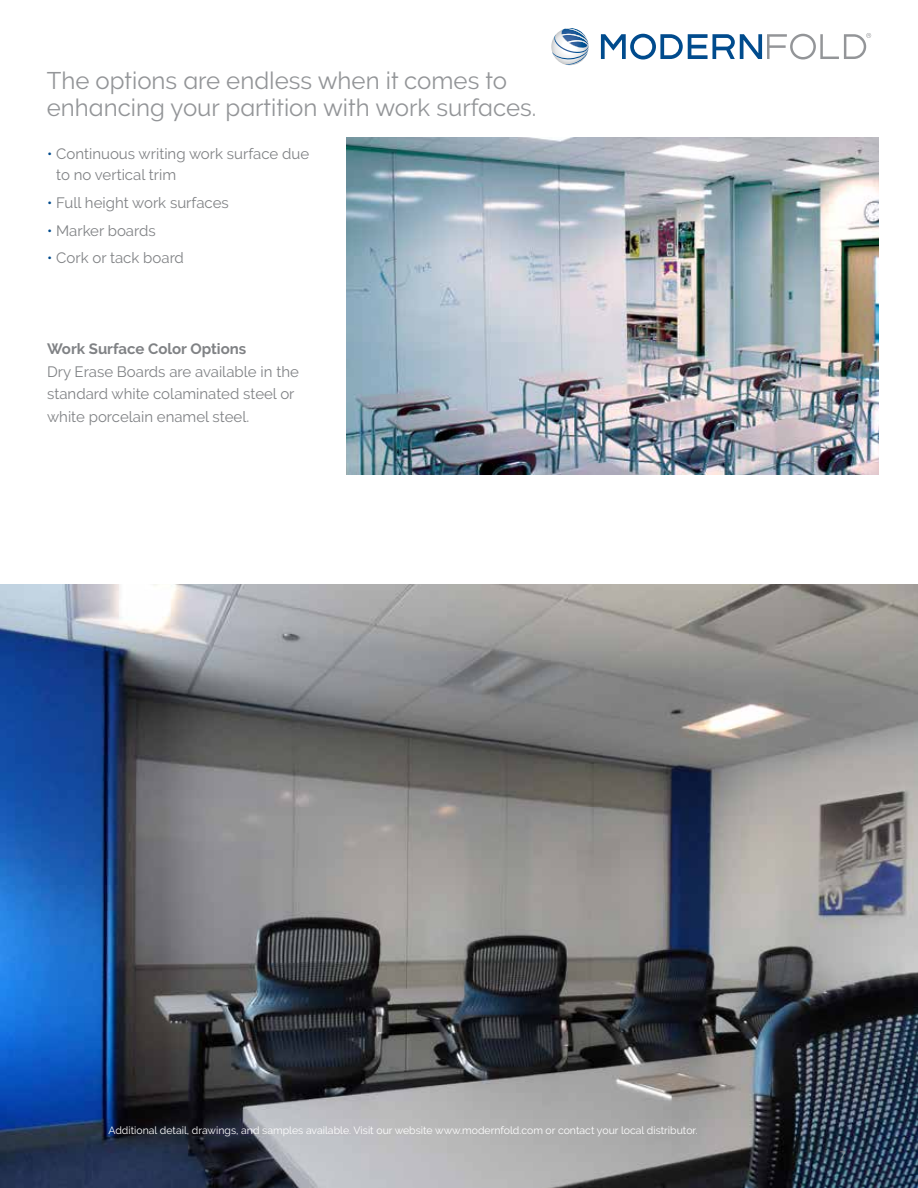
<style>
.page{position:relative;width:918px;height:1188px;background:#fff}
.page>*{position:absolute;margin:0;border:0;box-sizing:border-box;transform-origin:0 0}
.t1{font:24px/27px "Raleway";color:#939598}
.t2{font:15px/22.5px "Raleway";color:#808285}
.t3{font:700 15px "Raleway";color:#808285}
.t4{font:10.5px "Raleway";color:#fff}
.t5{font:10.5px "Raleway";color:#939598}
.s1{color:#004b8d}
</style>
<div class="page">
<img style="left:346px;top:137px;width:532px;height:337px">
<img style="left:0;top:585px;width:918px;height:603px">
<svg style="left:601px;top:33px;width:270px;height:27px"></svg>
<svg style="left:551px;top:28px;width:38px;height:37px"></svg>
<h1 class="t1" style="left:47px;top:67px;width:491px">The options are endless when it comes to enhancing your partition with work surfaces.</h1>
<p class="t2" style="left:56px;top:143px;width:255px;line-height:21px;text-indent:-9px"><span class="s1">•</span> Continuous writing work surface due to no vertical trim</p>
<p class="t2" style="left:47px;top:191px;width:183px"><span class="s1">•</span> Full height work surfaces</p>
<p class="t2" style="left:47px;top:219px;width:110px"><span class="s1">•</span> Marker boards</p>
<p class="t2" style="left:47px;top:247px;width:138px"><span class="s1">•</span> Cork or tack board</p>
<p class="t3" style="left:47px;top:340px;width:201px">Work Surface Color Options</p>
<p class="t2" style="left:47px;top:360px;width:253px">Dry Erase Boards are available in the standard white colaminated steel or white porcelain enamel steel.</p>
<p class="t4" style="left:108px;top:1124px;width:591px">Additional detail, drawings, and samples available. Visit our website www.modernfold.com or contact your local distributor.</p>
<p class="t5" style="left:840px;top:1149px;width:7px">7</p>
</div>
